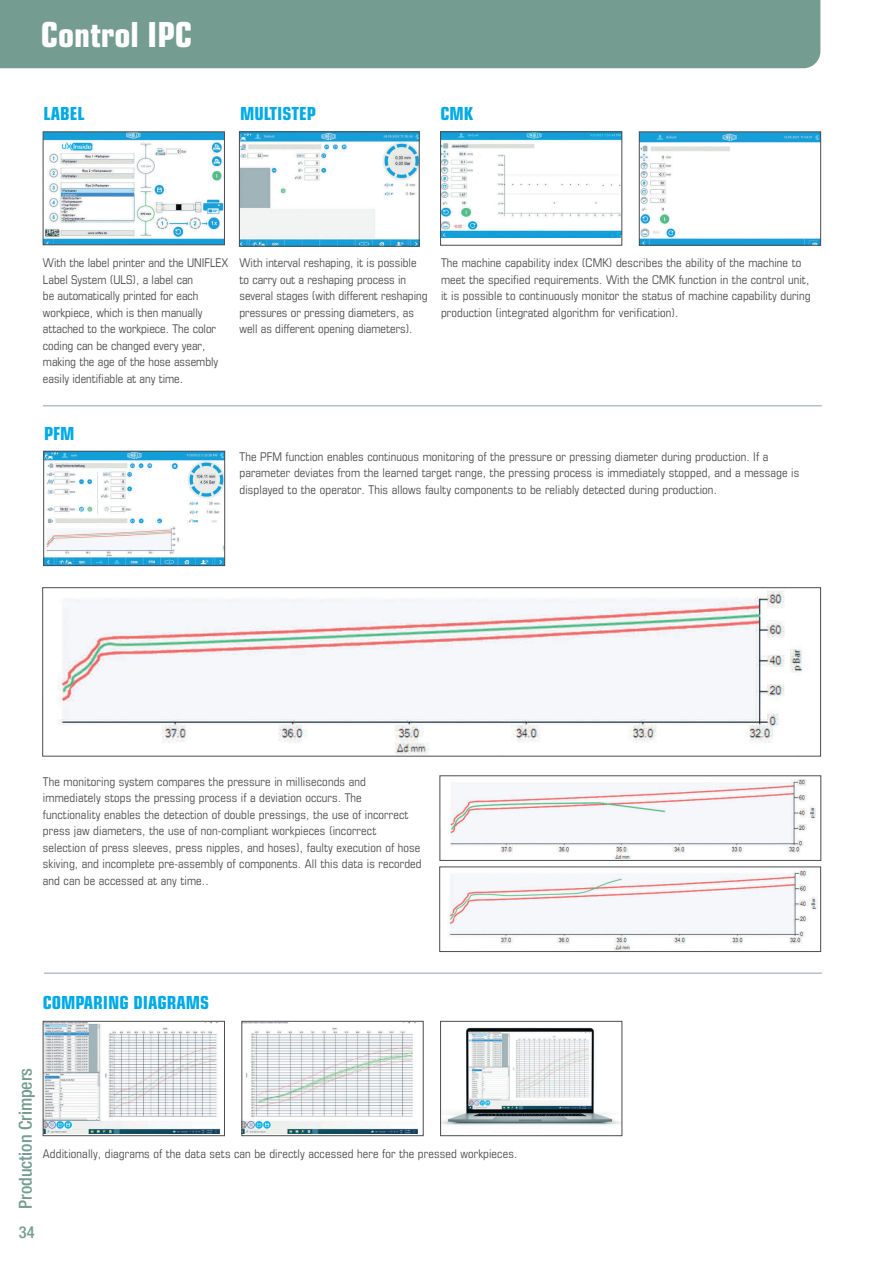
<style>
.page{position:relative;width:893px;height:1263px;background:#fff}
.page>*{position:absolute;margin:0;border:0;box-sizing:border-box;transform-origin:0 0}
.t1{font:700 condensed 34.5px "Eurostile LT Std";color:#fff}
.t2{font:700 condensed 18px "Eurostile LT Std";color:#00aae6}
.t3{font:500 condensed 18px "Helvetica Neue LT Pro";color:#759c91}
.t4{font:500 condensed 16.5px "Helvetica Neue LT Pro";color:#759c91}
.t5{font:condensed 12px/16.5px "Eurostile LT Std";letter-spacing:.01em;color:#4b4c4d}
</style>
<div class="page">
<div style="left:0;top:0;width:820px;height:68px;background:#759c91"></div>
<hr style="left:43px;top:405px;width:779px;height:1px;background:#b3c1c8">
<hr style="left:44px;top:972px;width:778px;height:2px;background:#b3c1c8">
<img style="left:45px;top:134px;width:178px;height:109px">
<div style="left:43px;top:132px;width:182px;height:113px;border:1px solid #4b4c4d"></div>
<img style="left:45px;top:453px;width:178px;height:111px">
<div style="left:43px;top:451px;width:182px;height:115px;border:1px solid #4b4c4d"></div>
<img style="left:57px;top:590px;width:745px;height:164px">
<img style="left:241px;top:134px;width:176px;height:110px">
<img style="left:442px;top:134px;width:178px;height:104px">
<img style="left:641px;top:134px;width:178px;height:109px">
<div style="left:639px;top:132px;width:182px;height:113px;border:1px solid #4b4c4d"></div>
<svg style="left:45px;top:1128px;width:175px;height:6px"></svg>
<img style="left:45px;top:1023px;width:174px;height:110px">
<div style="left:43px;top:1021px;width:182px;height:115px;border:1px solid #4b4c4d"></div>
<svg style="left:244px;top:1133px;width:174px;height:1px"></svg>
<img style="left:244px;top:1023px;width:174px;height:110px">
<div style="left:242px;top:1021px;width:181px;height:115px;border:1px solid #4b4c4d"></div>
<img style="left:442px;top:1027px;width:178px;height:98px">
<div style="left:440px;top:1021px;width:182px;height:115px;border:1px solid #4b4c4d"></div>
<img style="left:450px;top:779px;width:366px;height:80px">
<div style="left:440px;top:776px;width:381px;height:85px;border:1px solid #4b4c4d"></div>
<img style="left:448px;top:869px;width:370px;height:81px">
<div style="left:439px;top:867px;width:382px;height:85px;border:1px solid #4b4c4d"></div>
<h1 class="t1" style="left:41px;top:20px;width:153px">Control IPC</h1>
<h2 class="t2" style="left:43px;top:106px;width:43px">LABEL</h2>
<h2 class="t2" style="left:440px;top:106px;width:34px">CMK</h2>
<h2 class="t2" style="left:240px;top:106px;width:77px">MULTISTEP</h2>
<p class="t5" style="left:43px;top:256px;width:187px">With the label printer and the UNIFLEX Label System (ULS), a label can<br>be automatically printed for each workpiece, which is then manually attached to the workpiece. The color coding can be changed every year, making the age of the hose assembly easily identifiable at any time.</p>
<p class="t5" style="left:239px;top:256px;width:189px">With interval reshaping, it is possible to carry out a reshaping process in several stages (with different reshaping pressures or pressing diameters, as well as different opening diameters).</p>
<p class="t5" style="left:441px;top:256px;width:371px">The machine capability index (CMK) describes the ability of the machine to meet the specified requirements. With the CMK function in the control unit, it is possible to continuously monitor the status of machine capability during production (integrated algorithm for verification).</p>
<h2 class="t2" style="left:44px;top:426px;width:32px">PFM</h2>
<p class="t5" style="left:239px;top:449px;width:561px">The PFM function enables continuous monitoring of the pressure or pressing diameter during production. If a parameter deviates from the learned target range, the pressing process is immediately stopped, and a message is displayed to the operator. This allows faulty components to be reliably detected during production.</p>
<p class="t5" style="left:43px;top:775px;width:380px">The monitoring system compares the pressure in milliseconds and immediately stops the pressing process if a deviation occurs. The functionality enables the detection of double pressings, the use of incorrect press jaw diameters, the use of non-compliant workpieces (incorrect selection of press sleeves, press nipples, and hoses), faulty execution of hose skiving, and incomplete pre-assembly of components. All this data is recorded and can be accessed at any time..</p>
<h2 class="t2" style="left:43px;top:995px;width:168px">COMPARING DIAGRAMS</h2>
<h2 class="t3" style="left:19px;top:1209px;width:143px;rotate:-90deg">Production Crimpers</h2>
<p class="t5" style="left:43px;top:1146px;width:476px">Additionally, diagrams of the data sets can be directly accessed here for the pressed workpieces.</p>
<h3 class="t4" style="left:19px;top:1226px;width:17px">34</h3>
</div>
